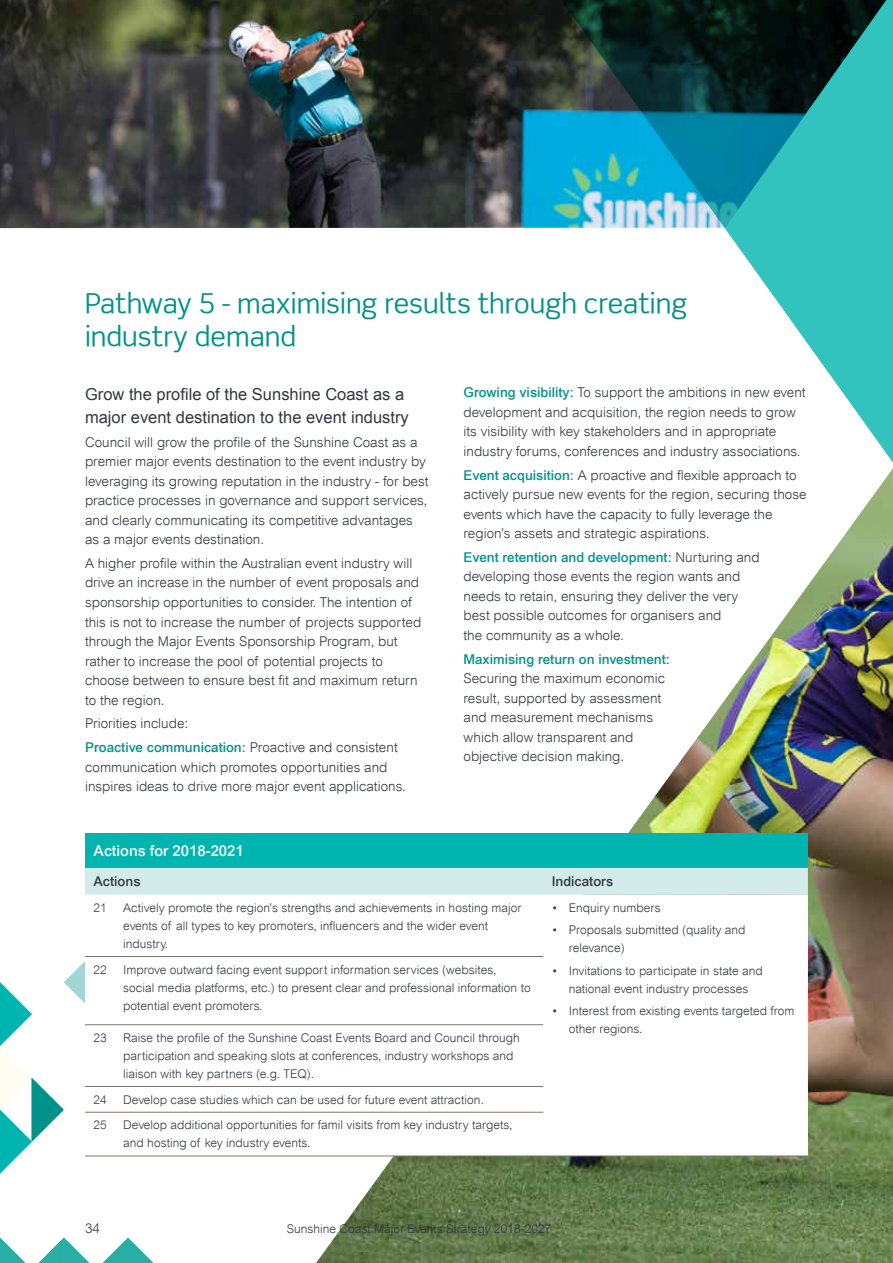
<style>
.page{position:relative;width:893px;height:1263px;background:#fff}
.page>*{position:absolute;margin:0;border:0;box-sizing:border-box;transform-origin:0 0}
.t1{font:27px/33px "Scene";color:#009189}
.t2{font:16.5px/22.5px "Arial";color:#343741}
.t3{font:500 15px "Arial";color:#fff}
.t4{font:300 13.5px/19.5px "Arial";color:#343741}
.t5{font:500 13.5px "Arial";color:#009189}
.t6{font:500 13.5px "Arial";color:#343741}
.t7{font:300 12px/18px "Arial";color:#343741}
.s1{font-family:"Scene Alt"}
.s2{font-weight:500;color:#009189}
</style>
<div class="page">
<img style="left:0;top:0;width:548px;height:228px">
<img style="left:316px;top:468px;width:577px;height:795px">
<svg style="left:548px;top:0;width:345px;height:463px"></svg>
<svg style="left:0;top:961px;width:154px;height:302px"></svg>
<div style="left:85px;top:834px;width:723px;height:34px;background:#00b5af"></div>
<div style="left:85px;top:868px;width:723px;height:27px;background:#d3eceb"></div>
<svg style="left:85px;top:895px;width:723px;height:261px"></svg>
<hr style="left:85px;top:956px;width:458px;height:1px;background:#7f776f">
<hr style="left:85px;top:1024px;width:458px;height:1px;background:#7f776f">
<hr style="left:85px;top:1086px;width:458px;height:1px;background:#7f776f">
<hr style="left:85px;top:1112px;width:458px;height:1px;background:#7f776f">
<hr style="left:85px;top:1156px;width:458px;height:1px;background:#7f776f">
<hr style="left:543px;top:1156px;width:265px;height:1px;background:#7f776f">
<h1 class="t1" style="left:85px;top:286px;width:604px">Pathway <span class="s1">5</span> - maximising results through creating industry demand</h1>
<p class="t2" style="left:85px;top:383px;width:325px">Grow the profile of the Sunshine Coast as a major event destination to the event industry</p>
<p class="t4" style="left:85px;top:432px;width:345px">Council will grow the profile of the Sunshine Coast as a premier major events destination to the event industry by leveraging its growing reputation in the industry - for best practice processes in governance and support services, and clearly communicating its competitive advantages as a major events destination.</p>
<p class="t4" style="left:85px;top:553px;width:338px">A higher profile within the Australian event industry will drive an increase in the number of event proposals and sponsorship opportunities to consider. The intention of this is not to increase the number of projects supported through the Major Events Sponsorship Program, but rather to increase the pool of potential projects to choose between to ensure best fit and maximum return to the region.</p>
<p class="t4" style="left:85px;top:712px;width:314px;line-height:23.7px">Priorities include:<br><span class="s2">Proactive communication:</span> Proactive and consistent</p>
<p class="t4" style="left:85px;top:757px;width:322px">communication which promotes opportunities and inspires ideas to drive more major event applications.</p>
<p class="t4" style="left:463px;top:383px;width:344px"><span class="s2">Growing visibility:</span> To support the ambitions in new event development and acquisition, the region needs to grow its visibility with key stakeholders and in appropriate industry forums, conferences and industry associations.</p>
<p class="t4" style="left:463px;top:465px;width:345px"><span class="s2">Event acquisition:</span> A proactive and flexible approach to actively pursue new events for the region, securing those events which have the capacity to fully leverage the region’s assets and strategic aspirations.</p>
<p class="t4" style="left:463px;top:547px;width:298px"><span class="s2">Event retention and development:</span> Nurturing and developing those events the region wants and needs to retain, ensuring they deliver the very best possible outcomes for organisers and<br>the community as a whole.</p>
<p class="t5" style="left:463px;top:651px;width:208px">Maximising return on investment:</p>
<p class="t4" style="left:463px;top:669px;width:203px">Securing the maximum economic result, supported by assessment and measurement mechanisms which allow transparent and objective decision making.</p>
<p class="t3" style="left:94px;top:842px;width:152px">Actions for 2018-2021</p>
<p class="t6" style="left:94px;top:873px;width:48px">Actions</p>
<p class="t6" style="left:552px;top:873px;width:63px">Indicators</p>
<p class="t7" style="left:94px;top:899px;width:15px">21</p>
<p class="t7" style="left:123px;top:899px;width:399px">Actively promote the region’s strengths and achievements in hosting major events of all types to key promoters, influencers and the wider event industry.</p>
<p class="t7" style="left:552px;top:899px;width:111px">• Enquiry numbers</p>
<p class="t7" style="left:569px;top:921px;width:178px;text-indent:-17px">• Proposals submitted (quality and relevance)</p>
<p class="t7" style="left:552px;top:961px;width:213px;text-align:center">• Invitations to participate in state and national event industry processes</p>
<p class="t7" style="left:569px;top:1001px;width:227px;text-indent:-17px">• Interest from existing events targeted from other regions.</p>
<p class="t7" style="left:94px;top:960px;width:15px">22</p>
<p class="t7" style="left:123px;top:960px;width:409px">Improve outward facing event support information services (websites, social media platforms, etc.) to present clear and professional information to potential event promoters.</p>
<p class="t7" style="left:94px;top:1029px;width:15px">23</p>
<p class="t7" style="left:123px;top:1029px;width:398px">Raise the profile of the Sunshine Coast Events Board and Council through participation and speaking slots at conferences, industry workshops and liaison with key partners (e.g. TEQ).</p>
<p class="t7" style="left:94px;top:1090px;width:15px">24</p>
<p class="t7" style="left:123px;top:1090px;width:362px">Develop case studies which can be used for future event attraction.</p>
<p class="t7" style="left:94px;top:1116px;width:15px">25</p>
<p class="t7" style="left:123px;top:1116px;width:391px">Develop additional opportunities for famil visits from key industry targets, and hosting of key industry events.</p>
<p class="t4" style="left:85px;top:1219px;width:17px">34</p>
<p class="t7" style="left:287px;top:1220px;width:266px">Sunshine Coast Major Events Strategy 2018-2027</p>
</div>
